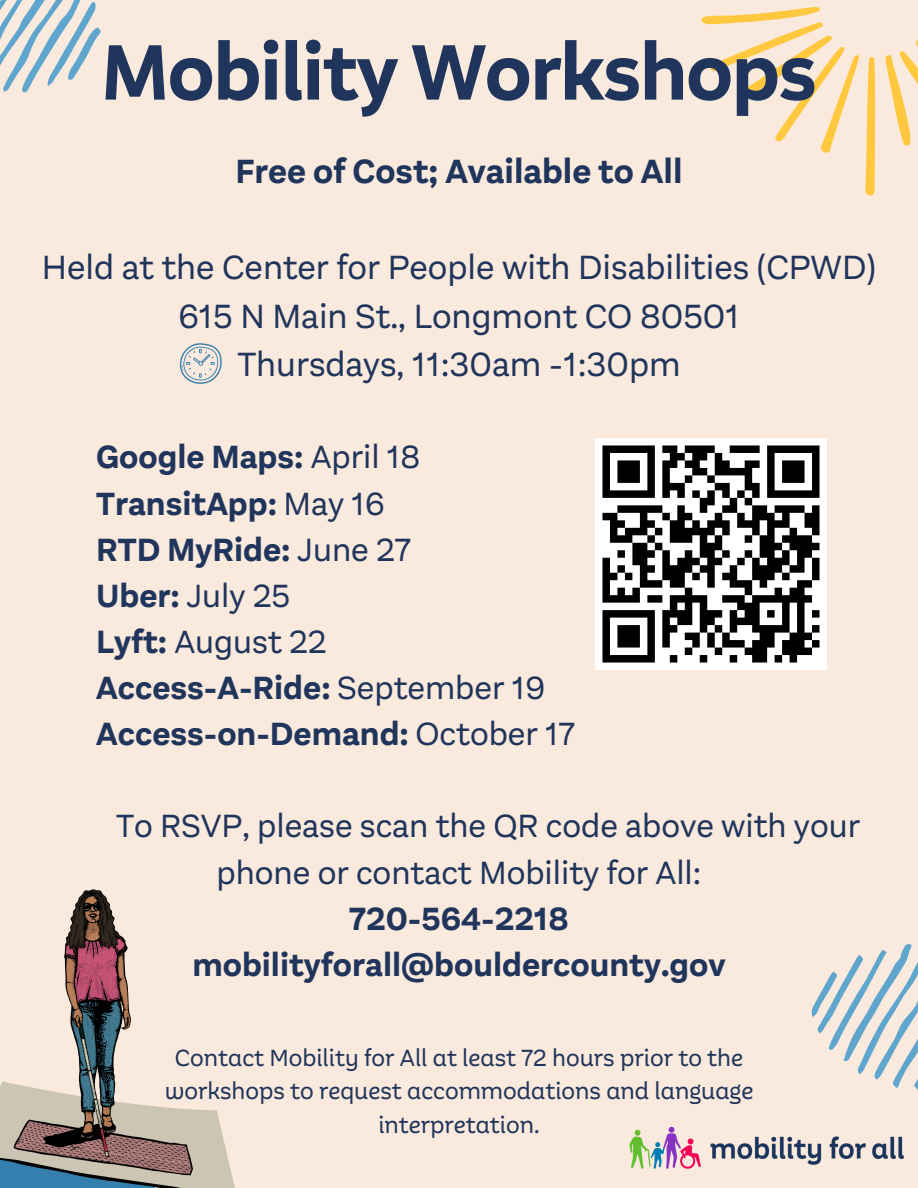
<style>
.page{position:relative;width:918px;height:1188px;background:#fae9dd}
.page>*{position:absolute;margin:0;border:0;box-sizing:border-box;transform-origin:0 0}
.t1{font:700 81.6px "Aestetico Formal";color:#20355b}
.t2{font:34.95px/48.3px "Aestetico";color:#20355b;text-align:center}
.t3{font:700 34.95px "Aestetico";color:#20355b}
.t4{font:700 33.45px/46.2px "Aestetico";color:#20355b}
.t5{font:33.45px "Aestetico";color:#20355b}
.t6{font:24.3px/33.9px "Aestetico Informal";color:#20355b;text-align:center}
.s1{font-weight:400}
</style>
<div class="page">
<img style="left:0;top:889px;width:235px;height:299px">
<svg style="left:885px;top:40px;width:33px;height:106px"></svg>
<svg style="left:865px;top:57px;width:11px;height:139px"></svg>
<svg style="left:701px;top:7px;width:158px;height:146px"></svg>
<img style="left:629px;top:1126px;width:275px;height:43px">
<svg style="left:0;top:0;width:101px;height:93px"></svg>
<svg style="left:180px;top:343px;width:42px;height:41px"></svg>
<svg style="left:811px;top:944px;width:107px;height:146px"></svg>
<img style="left:596px;top:439px;width:231px;height:230px">
<h3 class="t1" style="left:102px;top:20px;width:716px">Mobility Workshops</h3>
<p class="t3" style="left:235px;top:148px;width:449px">Free of Cost; Available to All</p>
<h1 class="t2" style="left:42px;top:244px;width:835px">Held at the Center for People with Disabilities (CPWD)<br>615 N Main St., Longmont CO 80501<br>Thursdays, 11:30am -1:30pm</h1>
<h2 class="t4" style="left:96px;top:435px;width:480px">Google Maps: <span class="s1">April 18<br></span>TransitApp: <span class="s1">May 16<br></span>RTD MyRide: <span class="s1">June 27<br></span>Uber: <span class="s1">July 25<br></span>Lyft: <span class="s1">August 22<br></span>Access-A-Ride: <span class="s1">September 19<br></span>Access-on-Demand: <span class="s1">October 17</span></h2>
<h3 class="t5" style="left:116px;top:805px;width:746px">To RSVP, please scan the QR code above with your</h3>
<h3 class="t5" style="left:217px;top:851px;width:486px">phone or contact Mobility for All:</h3>
<h3 class="t4" style="left:349px;top:896px;width:221px">720-564-2218</h3>
<h3 class="t4" style="left:192px;top:942px;width:535px">mobilityforall@bouldercounty.gov</h3>
<p class="t6" style="left:165px;top:1041px;width:590px">Contact Mobility for All at least 72 hours prior to the workshops to request accommodations and language interpretation.</p>
</div>
